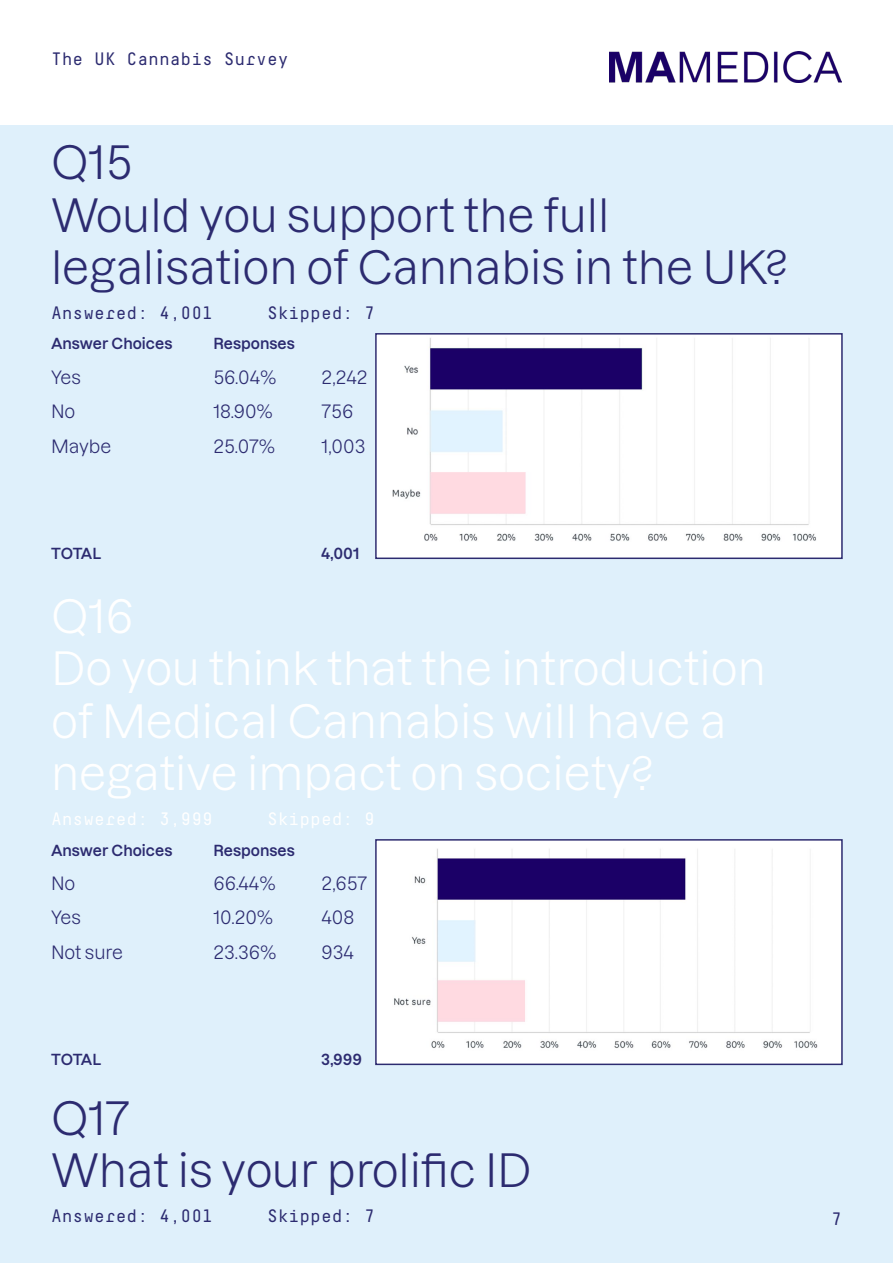
<style>
.page{position:relative;width:893px;height:1263px;background:#fff}
.page>*{position:absolute;margin:0;border:0;box-sizing:border-box;transform-origin:0 0}
.t1{font:45px/52.5px "Dazzed";color:#fff}
.t2{font:45px/52.5px "Dazzed";color:#2c2b70}
.t3{font:18px/34.3px "Dazzed";color:#2c2b70}
.t4{font:18px "Decima Mono A";color:#2c2b70}
.t5{font:18px "Decima Mono A";color:#fff}
.t6{font:600 15px "Dazzed";color:#2c2b70}
</style>
<div class="page">
<div style="left:0;top:125px;width:893px;height:1138px;background:#dff0fb"></div>
<img style="left:378px;top:336px;width:462px;height:220px">
<div style="left:375px;top:333px;width:468px;height:226px;border:2px solid #2c2b70"></div>
<img style="left:378px;top:842px;width:462px;height:220px">
<div style="left:375px;top:839px;width:468px;height:226px;border:2px solid #2c2b70"></div>
<img style="left:609px;top:51px;width:233px;height:31px">
<p class="t4" style="left:51px;top:48px;width:239px">The UK Cannabis Survey</p>
<h1 class="t2" style="left:51px;top:131px;width:737px">Q15<br>Would you support the full legalisation of Cannabis in the UK?</h1>
<p class="t4" style="left:51px;top:302px;width:164px">Answered: 4,001</p>
<p class="t4" style="left:267px;top:302px;width:109px">Skipped: 7</p>
<p class="t6" style="left:51px;top:332px;width:123px">Answer Choices</p>
<p class="t3" style="left:51px;top:358px;width:62px">Yes<br>No<br>Maybe</p>
<p class="t6" style="left:213px;top:332px;width:83px">Responses</p>
<p class="t3" style="left:213px;top:358px;width:65px">56.04%</p>
<p class="t3" style="left:321px;top:358px;width:48px">2,242</p>
<p class="t3" style="left:213px;top:392px;width:61px">18.90%</p>
<p class="t3" style="left:321px;top:392px;width:33px">756</p>
<p class="t3" style="left:213px;top:427px;width:63px">25.07%</p>
<p class="t3" style="left:321px;top:427px;width:45px">1,003</p>
<p class="t6" style="left:51px;top:541px;width:52px">TOTAL</p>
<p class="t6" style="left:321px;top:541px;width:40px">4,001</p>
<h1 class="t1" style="left:51px;top:584px;width:716px">Q16<br>Do you think that the introduction of Medical Cannabis will have a negative impact on society?</h1>
<p class="t5" style="left:51px;top:808px;width:164px">Answered: 3,999</p>
<p class="t5" style="left:267px;top:808px;width:109px">Skipped: 9</p>
<p class="t6" style="left:51px;top:838px;width:123px">Answer Choices</p>
<p class="t3" style="left:51px;top:864px;width:74px">No<br>Yes<br>Not sure</p>
<p class="t6" style="left:213px;top:838px;width:83px">Responses</p>
<p class="t3" style="left:213px;top:864px;width:64px">66.44%</p>
<p class="t3" style="left:321px;top:864px;width:47px">2,657</p>
<p class="t3" style="left:213px;top:898px;width:61px">10.20%</p>
<p class="t3" style="left:321px;top:898px;width:34px">408</p>
<p class="t3" style="left:213px;top:932px;width:65px">23.36%</p>
<p class="t3" style="left:321px;top:932px;width:34px">934</p>
<p class="t6" style="left:51px;top:1047px;width:52px">TOTAL</p>
<p class="t6" style="left:321px;top:1047px;width:43px">3,999</p>
<h1 class="t2" style="left:51px;top:1086px;width:482px">Q17<br>What is your prolific ID</h1>
<p class="t4" style="left:51px;top:1205px;width:164px">Answered: 4,001</p>
<p class="t4" style="left:267px;top:1205px;width:109px">Skipped: 7</p>
<p class="t4" style="left:831px;top:1209px;width:12px">7</p>
</div>
